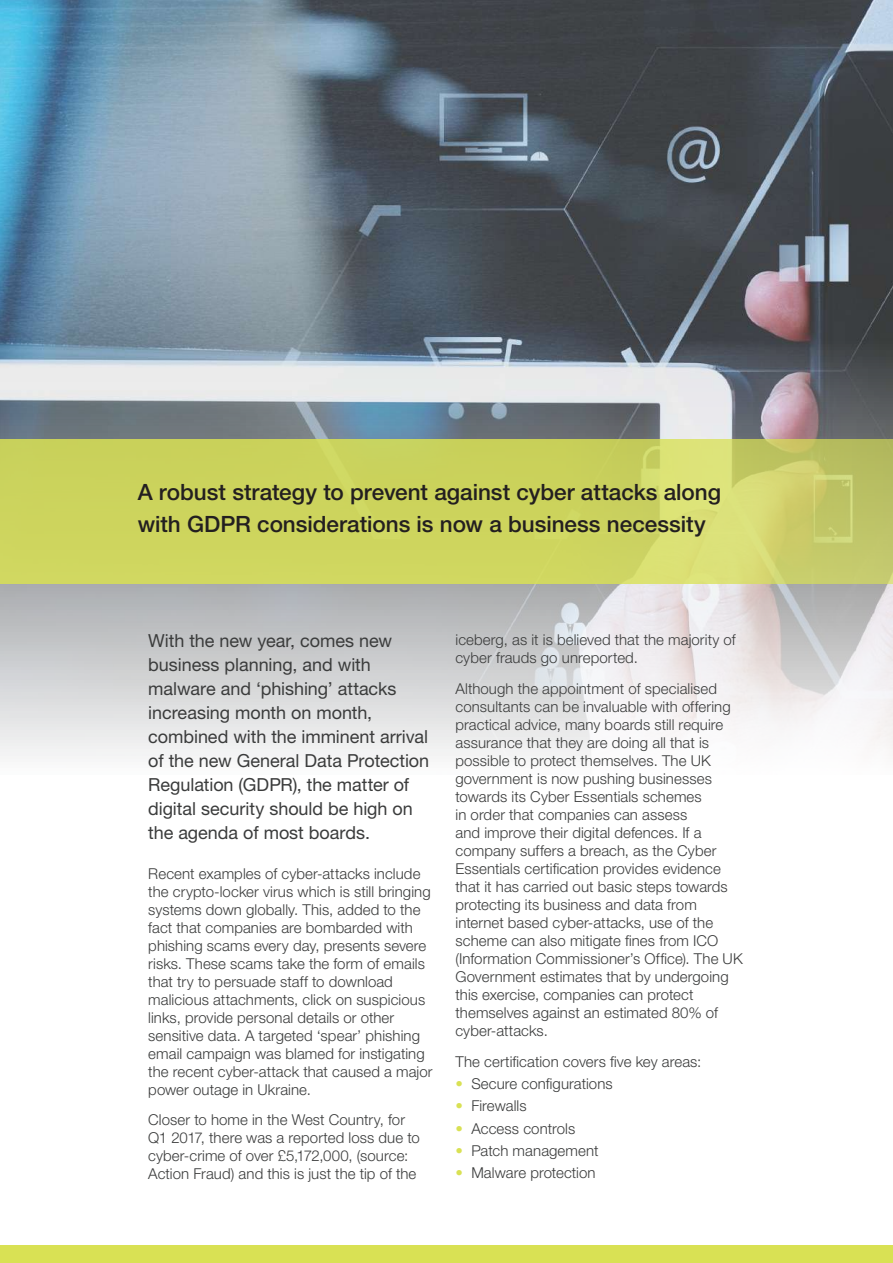
<style>
.page{position:relative;width:893px;height:1263px;background:#fff}
.page>*{position:absolute;margin:0;border:0;box-sizing:border-box;transform-origin:0 0}
.t1{font:500 22.5px/31.5px "Helvetica Neue LT Std";color:#231f20}
.t2{font:18px/24px "Helvetica Neue LT Std";letter-spacing:-.005em;color:#3b3c3c}
.t3{font:300 15px/18px "Helvetica Neue LT Std";letter-spacing:.005em;color:#3b3c3c}
.s1{color:#d9e154}
</style>
<div class="page">
<img style="left:0;top:0;width:893px;height:759px">
<svg style="left:0;top:439px;width:893px;height:144px;background:#ccd362"></svg>
<div style="left:0;top:1245px;width:893px;height:18px;background:#d9e154"></div>
<h1 class="t1" style="left:138px;top:476px;width:585px">A robust strategy to prevent against cyber attacks along with GDPR considerations is now a business necessity</h1>
<p class="t2" style="left:148px;top:629px;width:282px">With the new year, comes new business planning, and with malware and ‘phishing’ attacks increasing month on month, combined with the imminent arrival of the new General Data Protection<br>Regulation (GDPR), the matter of digital security should be high on the agenda of most boards.</p>
<p class="t3" style="left:148px;top:864px;width:286px">Recent examples of cyber-attacks include the crypto-locker virus which is still bringing systems down globally. This, added to the fact that companies are bombarded with phishing scams every day, presents severe risks. These scams take the form of emails that try to persuade staff to download malicious attachments, click on suspicious links, provide personal details or other sensitive data. A targeted ‘spear’ phishing email campaign was blamed for instigating the recent cyber-attack that caused a major power outage in Ukraine.</p>
<p class="t3" style="left:148px;top:1111px;width:273px">Closer to home in the West Country, for Q1 2017, there was a reported loss due to cyber-crime of over £5,172,000, (source:<br>Action Fraud) and this is just the tip of the</p>
<p class="t3" style="left:455px;top:630px;width:282px">iceberg, as it is believed that the majority of cyber frauds go unreported.</p>
<p class="t3" style="left:455px;top:679px;width:289px">Although the appointment of specialised consultants can be invaluable with offering practical advice, many boards still require assurance that they are doing all that is possible to protect themselves. The UK government is now pushing businesses towards its Cyber Essentials schemes<br>in order that companies can assess<br>and improve their digital defences. If a company suffers a breach, as the Cyber Essentials certification provides evidence that it has carried out basic steps towards protecting its business and data from internet based cyber-attacks, use of the scheme can also mitigate fines from ICO (Information Commissioner’s Office). The UK Government estimates that by undergoing this exercise, companies can protect themselves against an estimated 80% of cyber-attacks.</p>
<p class="t3" style="left:455px;top:1052px;width:247px">The certification covers five key areas:</p>
<p class="t3" style="left:455px;top:1074px;width:159px"><span class="s1">•</span> Secure configurations</p>
<p class="t3" style="left:455px;top:1097px;width:73px"><span class="s1">•</span> Firewalls</p>
<p class="t3" style="left:455px;top:1119px;width:121px"><span class="s1">•</span> Access controls</p>
<p class="t3" style="left:455px;top:1141px;width:145px"><span class="s1">•</span> Patch management</p>
<p class="t3" style="left:455px;top:1163px;width:142px"><span class="s1">•</span> Malware protection</p>
</div>
